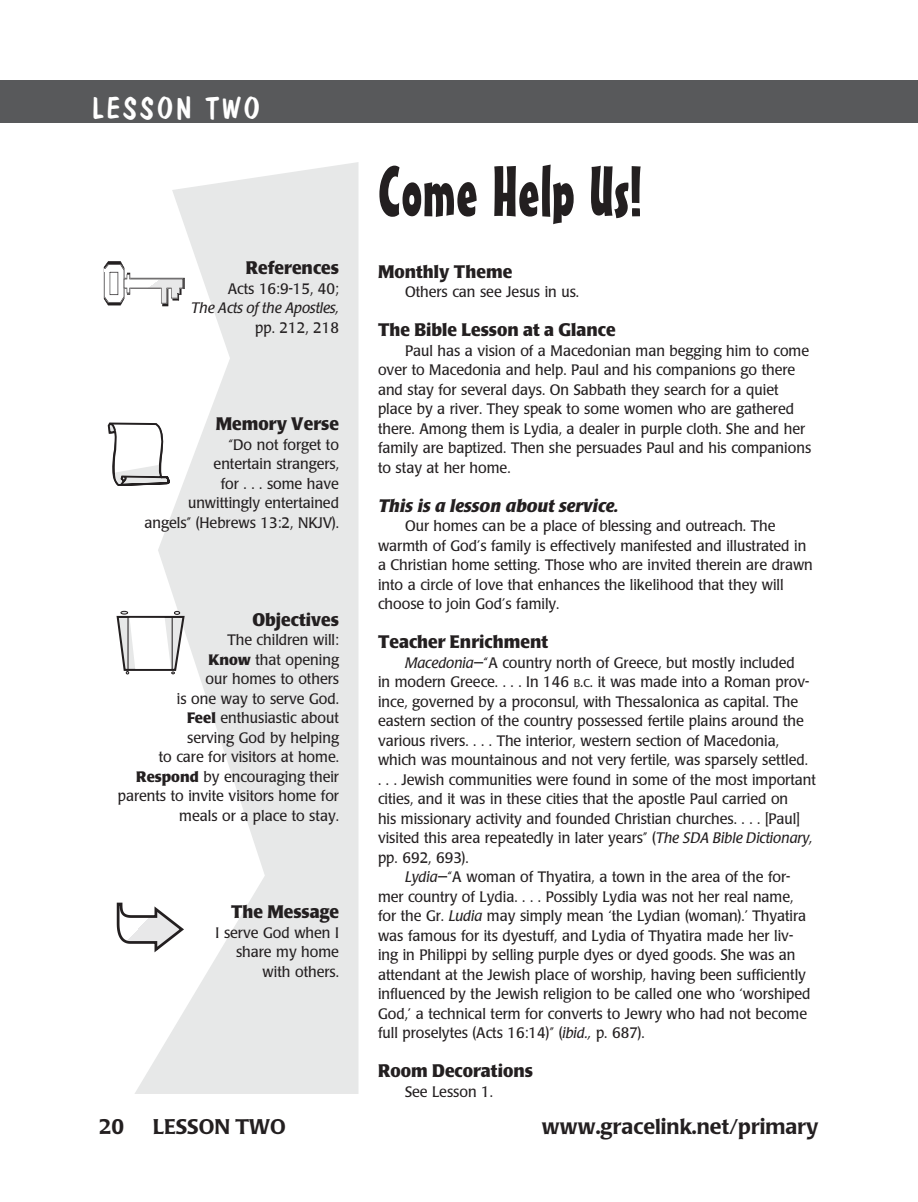
<style>
.page{position:relative;width:918px;height:1202px;background:#fff}
.page>*{position:absolute;margin:0;border:0;box-sizing:border-box;transform-origin:0 0}
.Lesson_title{font:69px "Mister Earl BT";color:#231f20}
.t1{font:30px "Dom Casual D";letter-spacing:.1em;color:#fff}
.t2{font:500 21px "Poppl Laudatio";color:#231f20}
.subhead{font:700 18px "Poppl Laudatio";color:#231f20;scale:.95 1}
.subhead-right{font:700 18px "Poppl Laudatio";color:#231f20;scale:.95 1}
.subhead-2{font:italic 700 18px "Poppl Laudatio";color:#231f20}
.body{font:15px/19.5px "Poppl Laudatio";color:#231f20;scale:.95 1}
.body-right{font:15px/19.5px "Poppl Laudatio";color:#231f20;text-align:right;scale:.95 1}
.body-right-2{font:italic 15px "Poppl Laudatio";color:#231f20}
.s1{font-weight:700}
.s2{font-style:italic}
.s3{font-size:11.25px}
.s4{font-style:inherit}
</style>
<div class="page">
<svg style="left:135px;top:162px;width:224px;height:932px;fill:#e7e8e8"></svg>
<div style="left:0;top:80px;width:891px;height:43px;background:#58595b"></div>
<svg style="left:108px;top:422px;width:62px;height:64px"></svg>
<svg style="left:117px;top:611px;width:68px;height:63px"></svg>
<hr style="left:128px;top:617px;width:1px;height:53px;background:#231f20">
<hr style="left:172px;top:617px;width:1px;height:52px;background:#231f20">
<svg style="left:117px;top:902px;width:67px;height:50px"></svg>
<div style="left:891px;top:80px;width:27px;height:43px;background:#58595b"></div>
<svg style="left:104px;top:261px;width:81px;height:45px"></svg>
<p class="t1" style="left:92px;top:91px;width:169px">LESSON TWO</p>
<p class="subhead-right" style="left:246px;top:258px;width:100px">References</p>
<p class="body-right" style="left:228px;top:279px;width:119px">Acts 16:9-15, 40;</p>
<p class="body-right-2" style="left:191px;top:300px;width:149px">The Acts of the Apostles,</p>
<p class="body-right" style="left:255px;top:318px;width:90px">pp. 212, 218</p>
<p class="subhead-right" style="left:216px;top:414px;width:131px">Memory Verse</p>
<p class="body-right" style="left:229px;top:435px;width:118px">“Do not forget to</p>
<p class="body-right" style="left:214px;top:455px;width:133px">entertain strangers,</p>
<p class="body-right" style="left:221px;top:474px;width:126px">for . . . some have</p>
<p class="body-right" style="left:188px;top:494px;width:160px">unwittingly entertained</p>
<p class="body-right" style="left:145px;top:513px;width:206px">angels” (Hebrews 13:2, NKJV).</p>
<p class="subhead-right" style="left:252px;top:609px;width:93px">Objectives</p>
<p class="body-right" style="left:227px;top:630px;width:119px">The children will:</p>
<p class="body-right" style="left:208px;top:650px;width:139px"><span class="s1">Know</span> that opening</p>
<p class="body-right" style="left:206px;top:669px;width:142px">our homes to others</p>
<p class="body-right" style="left:177px;top:689px;width:172px">is one way to serve God.</p>
<p class="body-right" style="left:187px;top:708px;width:161px"><span class="s1">Feel</span> enthusiastic about</p>
<p class="body-right" style="left:187px;top:728px;width:161px">serving God by helping</p>
<p class="body-right" style="left:159px;top:747px;width:191px">to care for visitors at home.</p>
<p class="body-right" style="left:118px;top:767px;width:234px"><span class="s1">Respond</span> by encouraging their parents to invite visitors home for meals or a place to stay.</p>
<p class="subhead-right" style="left:231px;top:901px;width:115px">The Message</p>
<p class="body-right" style="left:216px;top:923px;width:131px">I serve God when I</p>
<p class="body-right" style="left:236px;top:942px;width:110px">share my home</p>
<p class="body-right" style="left:263px;top:962px;width:82px">with others.</p>
<p class="Lesson_title" style="left:378px;top:149px;width:266px">Come Help Us!</p>
<p class="subhead" style="left:378px;top:261px;width:143px">Monthly Theme</p>
<p class="body" style="left:405px;top:282px;width:185px">Others can see Jesus in us.</p>
<p class="subhead" style="left:378px;top:320px;width:252px">The Bible Lesson at a Glance</p>
<p class="body" style="left:378px;top:341px;width:458px;text-indent:27px">Paul has a vision of a Macedonian man begging him to come over to Macedonia and help. Paul and his companions go there and stay for several days. On Sabbath they search for a quiet place by a river. They speak to some women who are gathered there. Among them is Lydia, a dealer in purple cloth. She and her family are baptized. Then she persuades Paul and his companions to stay at her home.</p>
<p class="subhead-2" style="left:378px;top:495px;width:242px">This is a lesson about service.</p>
<p class="body" style="left:378px;top:516px;width:459px;text-indent:27px">Our homes can be a place of blessing and outreach. The warmth of God’s family is effectively manifested and illustrated in a Christian home setting. Those who are invited therein are drawn into a circle of love that enhances the likelihood that they will choose to join God’s family.</p>
<p class="subhead" style="left:378px;top:632px;width:181px">Teacher Enrichment</p>
<p class="body" style="left:378px;top:653px;width:462px;text-indent:27px"><span class="s2">Macedonia</span>—“A country north of Greece, but mostly included<br>in modern Greece. . . . In 146 <span class="s3">b</span><span class="s4">.</span><span class="s3">c</span>. it was made into a Roman prov&shy;ince, governed by a proconsul, with Thessalonica as capital. The eastern section of the country possessed fertile plains around the various rivers. . . . The interior, western section of Macedonia, which was mountainous and not very fertile, was sparsely settled.<br>. . . Jewish communities were found in some of the most important cities, and it was in these cities that the apostle Paul carried on<br>his missionary activity and founded Christian churches. . . . [Paul] visited this area repeatedly in later years” (<span class="s2">The SDA Bible Dictionary, </span>pp. 692, 693).</p>
<p class="body" style="left:378px;top:867px;width:457px;text-indent:27px"><span class="s2">Lydia</span>—“A woman of Thyatira, a town in the area of the for&shy;mer country of Lydia. . . . Possibly Lydia was not her real name, for the Gr. <span class="s2">Ludia</span> may simply mean ‘the Lydian (woman).’ Thyatira was famous for its dyestuff, and Lydia of Thyatira made her liv&shy;ing in Philippi by selling purple dyes or dyed goods. She was an attendant at the Jewish place of worship, having been sufficiently influenced by the Jewish religion to be called one who ‘worshiped God,’ a technical term for converts to Jewry who had not become full proselytes (Acts 16:14)” (<span class="s2">ibid.,</span> p. 687).</p>
<p class="subhead" style="left:378px;top:1061px;width:165px">Room Decorations</p>
<p class="body" style="left:405px;top:1082px;width:94px">See Lesson 1.</p>
<p class="t2" style="left:99px;top:1115px;width:27px">20</p>
<p class="t2" style="left:153px;top:1115px;width:135px">LESSON TWO</p>
<p class="t2" style="left:542px;top:1115px;width:278px">www.gracelink.net/primary</p>
</div>
